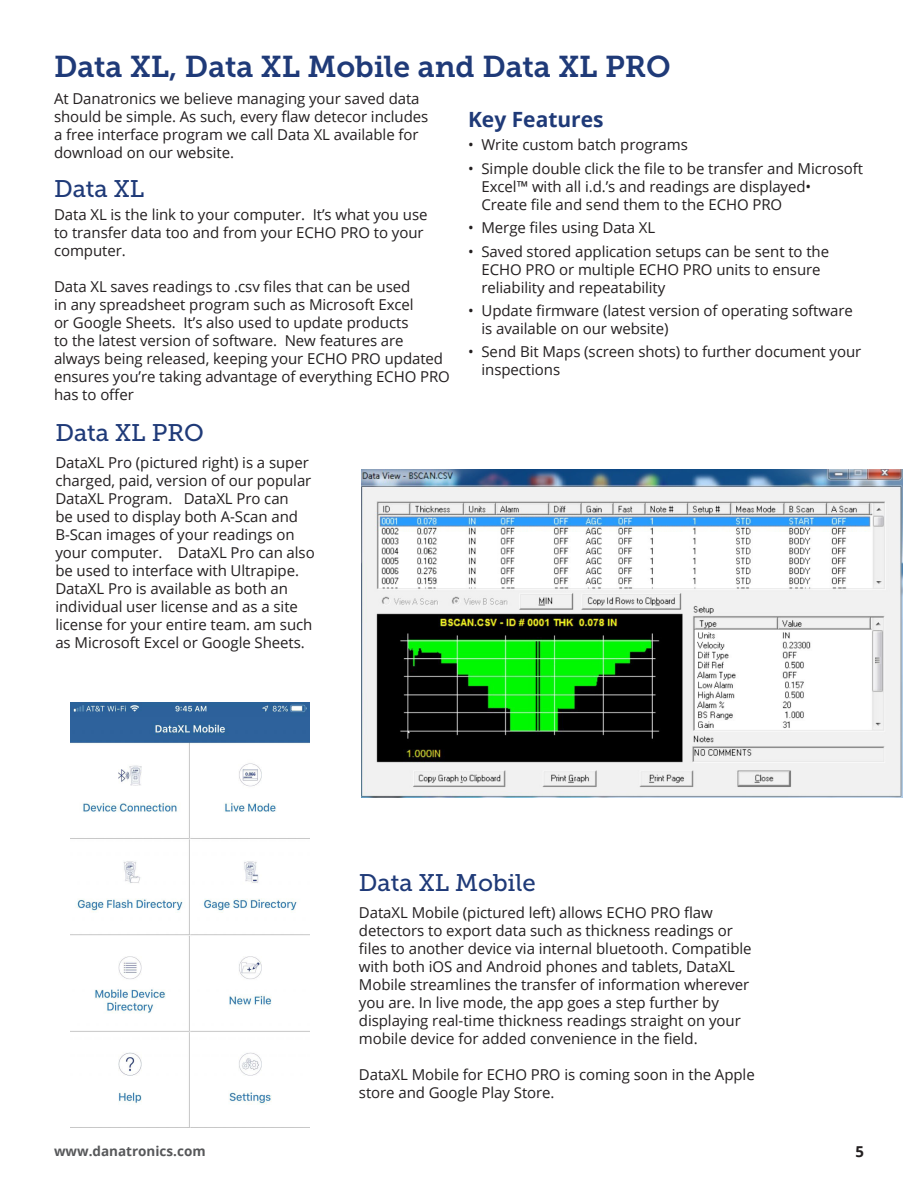
<style>
.page{position:relative;width:918px;height:1188px;background:#fff}
.page>*{position:absolute;margin:0;border:0;box-sizing:border-box;transform-origin:0 0}
.Heading{font:30px "Museo Slab 700";color:#1f3a78}
.Heading-2{font:24px "Museo Slab 500";color:#1f3a78}
.bullet_text{font:24px "Museo Slab 500";color:#1f3a78}
.bullet_text-2{font:700 21px "Open Sans";color:#1f3a78}
.bullet_text-3{font:15px/18px "Open Sans";letter-spacing:-.005em;color:#231f20}
.t1{font:700 15px "Open Sans";color:#231f20}
.t2{font:700 13.5px "Open Sans";color:#57585a}
</style>
<div class="page">
<img style="left:71px;top:703px;width:239px;height:425px">
<img style="left:361px;top:470px;width:541px;height:328px">
<p class="Heading" style="left:54px;top:49px;width:618px">Data XL, Data XL Mobile and Data XL PRO</p>
<p class="bullet_text-3" style="left:54px;top:89px;width:376px">At Danatronics we believe managing your saved data should be simple. As such, every flaw detecor includes a free interface program we call Data XL available for download on our website.</p>
<p class="bullet_text" style="left:54px;top:175px;width:92px">Data XL</p>
<p class="bullet_text-3" style="left:54px;top:205px;width:375px">Data XL is the link to your computer. It’s what you use to transfer data too and from your ECHO PRO to your computer.</p>
<p class="bullet_text-3" style="left:54px;top:277px;width:397px">Data XL saves readings to .csv files that can be used<br>in any spreadsheet program such as Microsoft Excel<br>or Google Sheets. It’s also used to update products<br>to the latest version of software. New features are always being released, keeping your ECHO PRO updated ensures you’re taking advantage of everything ECHO PRO has to offer</p>
<p class="bullet_text-2" style="left:468px;top:104px;width:137px">Key Features</p>
<p class="bullet_text-3" style="left:468px;top:135px;width:221px">• Write custom batch programs</p>
<p class="bullet_text-3" style="left:482px;top:159px;width:383px;text-indent:-14px">• Simple double click the file to be transfer and Microsoft<br>Excel™ with all i.d.’s and readings are displayed•<br>Create file and send them to the ECHO PRO</p>
<p class="bullet_text-3" style="left:468px;top:218px;width:189px">• Merge files using Data XL</p>
<p class="bullet_text-3" style="left:482px;top:242px;width:349px;text-indent:-14px">• Saved stored application setups can be sent to the<br>ECHO PRO or multiple ECHO PRO units to ensure reliability and repeatability</p>
<p class="bullet_text-3" style="left:482px;top:301px;width:373px;text-indent:-14px">• Update firmware (latest version of operating software is available on our website)</p>
<p class="bullet_text-3" style="left:482px;top:342px;width:381px;text-indent:-14px">• Send Bit Maps (screen shots) to further document your inspections</p>
<p class="Heading-2" style="left:55px;top:419px;width:150px">Data XL PRO</p>
<p class="bullet_text-3" style="left:55px;top:453px;width:261px">DataXL Pro (pictured right) is a super charged, paid, version of our popular DataXL Program. DataXL Pro can<br>be used to display both A-Scan and B-Scan images of your readings on your computer. DataXL Pro can also be used to interface with Ultrapipe.<br>DataXL Pro is available as both an individual user license and as a site license for your entire team. am such as Microsoft Excel or Google Sheets.</p>
<p class="Heading-2" style="left:359px;top:869px;width:178px">Data XL Mobile</p>
<p class="bullet_text-3" style="left:359px;top:903px;width:394px">DataXL Mobile (pictured left) allows ECHO PRO flaw detectors to export data such as thickness readings or files to another device via internal bluetooth. Compatible with both iOS and Android phones and tablets, DataXL Mobile streamlines the transfer of information wherever you are. In live mode, the app goes a step further by displaying real-time thickness readings straight on your mobile device for added convenience in the field.</p>
<p class="bullet_text-3" style="left:359px;top:1065px;width:397px">DataXL Mobile for ECHO PRO is coming soon in the Apple store and Google Play Store.</p>
<p class="t2" style="left:54px;top:1142px;width:153px">www.danatronics.com</p>
<p class="t1" style="left:855px;top:1141px;width:10px">5</p>
</div>
